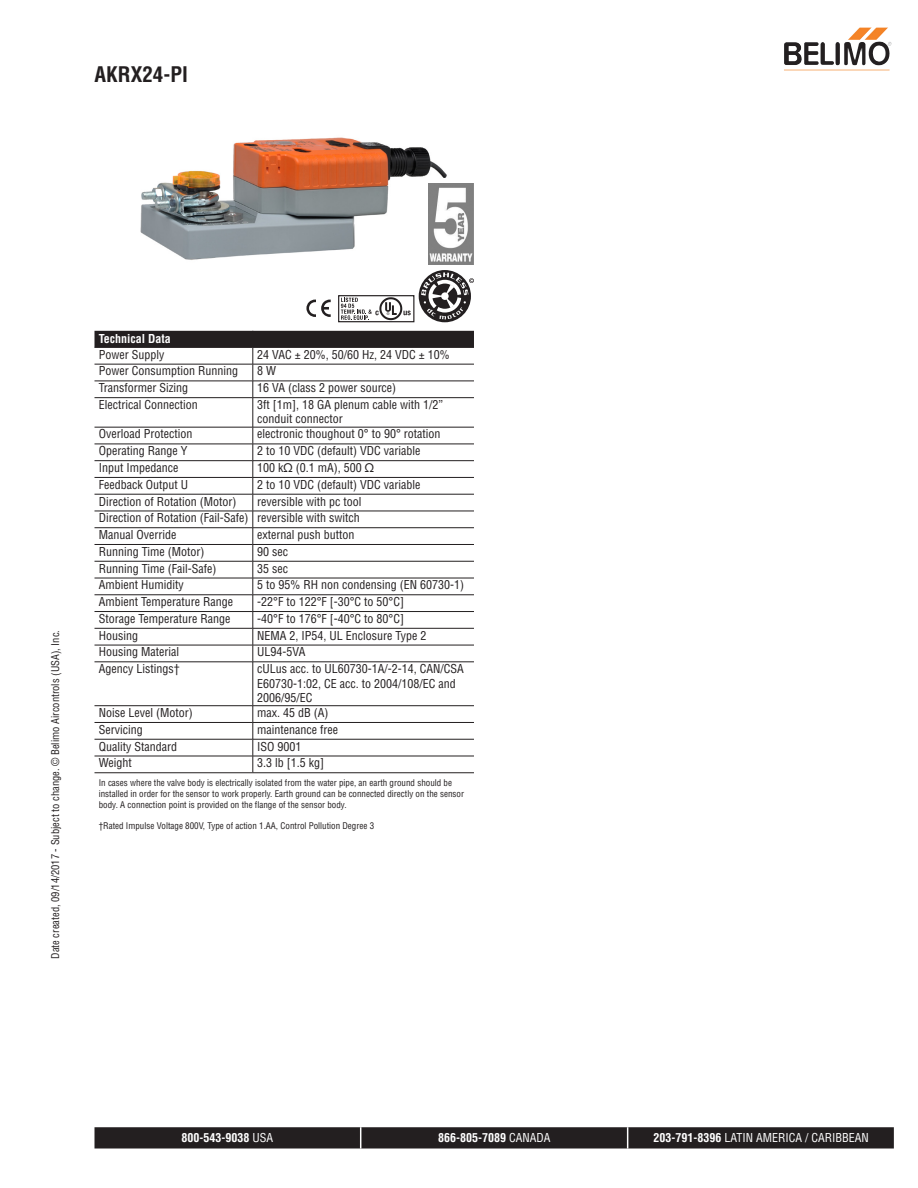
<style>
.page{position:relative;width:918px;height:1188px;background:#fff}
.page>*{position:absolute;margin:0;border:0;box-sizing:border-box;transform-origin:0 0}
.Header_AM{font:700 condensed 21px "Helvetica";color:#231f20}
.Tabletext_AM{font:condensed 12px/14.4px "Helvetica";color:#231f20}
.Footer_AM_center{font:condensed 12px "Helvetica";color:#fff}
.Footer_AM_center-2{font:700 condensed 12px "Helvetica";color:#fff}
.Tableheader_AM{font:700 condensed 12px "Helvetica";color:#fff}
.t1{font:condensed 10.5px "Helvetica";color:#231f20}
.Tabletext_AM-2{font:condensed 9px/10.8px "Helvetica";color:#231f20}
.s1{font-family:"Nimbus Sans BEL";font-stretch:normal}
.s2{font-weight:400}
.s3{font-weight:700}
</style>
<div class="page">
<img style="left:140px;top:137px;width:334px;height:128px">
<img style="left:428px;top:183px;width:46px;height:81px">
<div style="left:338px;top:295px;width:76px;height:27px;border:1px solid #231f20"></div>
<svg style="left:341px;top:297px;width:70px;height:23px"></svg>
<svg style="left:306px;top:300px;width:25px;height:17px"></svg>
<svg style="left:419px;top:270px;width:52px;height:52px"></svg>
<svg style="left:421px;top:272px;width:53px;height:47px"></svg>
<svg style="left:94px;top:331px;width:380px;height:331px"></svg>
<hr style="left:253px;top:662px;width:1px;height:44px;background:#231f20">
<svg style="left:253px;top:706px;width:1px;height:67px"></svg>
<hr style="left:94px;top:347px;width:159px;height:1px;background:#231f20">
<hr style="left:253px;top:347px;width:221px;height:1px;background:#231f20">
<hr style="left:94px;top:364px;width:159px;height:1px;background:#231f20">
<hr style="left:253px;top:364px;width:221px;height:1px;background:#231f20">
<hr style="left:94px;top:381px;width:159px;height:1px;background:#231f20">
<hr style="left:253px;top:381px;width:221px;height:1px;background:#231f20">
<hr style="left:94px;top:397px;width:159px;height:1px;background:#231f20">
<hr style="left:253px;top:397px;width:221px;height:1px;background:#231f20">
<hr style="left:94px;top:427px;width:159px;height:1px;background:#231f20">
<hr style="left:253px;top:427px;width:221px;height:1px;background:#231f20">
<hr style="left:94px;top:444px;width:159px;height:1px;background:#231f20">
<hr style="left:253px;top:444px;width:221px;height:1px;background:#231f20">
<hr style="left:94px;top:460px;width:159px;height:1px;background:#231f20">
<hr style="left:253px;top:460px;width:221px;height:1px;background:#231f20">
<hr style="left:94px;top:477px;width:159px;height:1px;background:#231f20">
<hr style="left:253px;top:477px;width:221px;height:1px;background:#231f20">
<hr style="left:94px;top:494px;width:159px;height:1px;background:#231f20">
<hr style="left:253px;top:494px;width:221px;height:1px;background:#231f20">
<hr style="left:94px;top:511px;width:159px;height:1px;background:#231f20">
<hr style="left:253px;top:511px;width:221px;height:1px;background:#231f20">
<hr style="left:94px;top:527px;width:159px;height:1px;background:#231f20">
<hr style="left:253px;top:527px;width:221px;height:1px;background:#231f20">
<hr style="left:94px;top:544px;width:159px;height:1px;background:#231f20">
<hr style="left:253px;top:544px;width:221px;height:1px;background:#231f20">
<hr style="left:94px;top:561px;width:159px;height:1px;background:#231f20">
<hr style="left:253px;top:561px;width:221px;height:1px;background:#231f20">
<hr style="left:94px;top:578px;width:159px;height:1px;background:#231f20">
<hr style="left:253px;top:578px;width:221px;height:1px;background:#231f20">
<hr style="left:94px;top:595px;width:159px;height:1px;background:#231f20">
<hr style="left:253px;top:595px;width:221px;height:1px;background:#231f20">
<hr style="left:94px;top:611px;width:159px;height:1px;background:#231f20">
<hr style="left:253px;top:611px;width:221px;height:1px;background:#231f20">
<hr style="left:94px;top:628px;width:159px;height:1px;background:#231f20">
<hr style="left:253px;top:628px;width:221px;height:1px;background:#231f20">
<hr style="left:94px;top:645px;width:159px;height:1px;background:#231f20">
<hr style="left:253px;top:645px;width:221px;height:1px;background:#231f20">
<hr style="left:94px;top:662px;width:159px;height:1px;background:#231f20">
<hr style="left:253px;top:662px;width:221px;height:1px;background:#231f20">
<hr style="left:94px;top:705px;width:159px;height:1px;background:#231f20">
<hr style="left:253px;top:705px;width:221px;height:1px;background:#231f20">
<hr style="left:94px;top:722px;width:159px;height:1px;background:#231f20">
<hr style="left:253px;top:722px;width:221px;height:1px;background:#231f20">
<hr style="left:94px;top:739px;width:159px;height:1px;background:#231f20">
<hr style="left:253px;top:739px;width:221px;height:1px;background:#231f20">
<hr style="left:94px;top:756px;width:159px;height:1px;background:#231f20">
<hr style="left:253px;top:756px;width:221px;height:1px;background:#231f20">
<hr style="left:94px;top:773px;width:159px;height:1px;background:#231f20">
<hr style="left:253px;top:773px;width:221px;height:1px;background:#231f20">
<img style="left:847px;top:27px;width:41px;height:35px">
<svg style="left:94px;top:1127px;width:800px;height:22px;background:#2a2728"></svg>
<p class="Header_AM" style="left:94px;top:61px;width:95px">AKRX24-PI</p>
<p class="t1" style="left:49px;top:959px;width:330px;rotate:-90deg">Date created, 09/14/2017 - Subject to change. © Belimo Aircontrols (USA), Inc.</p>
<p class="Tableheader_AM" style="left:99px;top:332px;width:74px">Technical Data</p>
<p class="Tabletext_AM" style="left:99px;top:347px;width:67px">Power Supply</p>
<p class="Tabletext_AM" style="left:257px;top:347px;width:194px">24 VAC ± 20%, 50/60 Hz, 24 VDC ± 10%</p>
<p class="Tabletext_AM" style="left:99px;top:364px;width:141px">Power Consumption Running</p>
<p class="Tabletext_AM" style="left:257px;top:364px;width:20px">8 W</p>
<p class="Tabletext_AM" style="left:99px;top:381px;width:91px">Transformer Sizing</p>
<p class="Tabletext_AM" style="left:257px;top:381px;width:140px">16 VA (class 2 power source)</p>
<p class="Tabletext_AM" style="left:99px;top:397px;width:100px">Electrical Connection</p>
<p class="Tabletext_AM" style="left:257px;top:397px;width:187px">3ft [1m], 18 GA plenum cable with 1/2” conduit connector</p>
<p class="Tabletext_AM" style="left:99px;top:427px;width:95px">Overload Protection</p>
<p class="Tabletext_AM" style="left:257px;top:427px;width:185px">electronic thoughout 0° to 90° rotation</p>
<p class="Tabletext_AM" style="left:99px;top:444px;width:90px">Operating Range Y</p>
<p class="Tabletext_AM" style="left:257px;top:444px;width:165px">2 to 10 VDC (default) VDC variable</p>
<p class="Tabletext_AM" style="left:99px;top:460px;width:81px">Input Impedance</p>
<p class="Tabletext_AM" style="left:257px;top:460px;width:118px">100 k<span class="s1">Ω</span> (0.1 mA), 500 <span class="s1">Ω</span></p>
<p class="Tabletext_AM" style="left:99px;top:477px;width:91px">Feedback Output U</p>
<p class="Tabletext_AM" style="left:257px;top:477px;width:165px">2 to 10 VDC (default) VDC variable</p>
<p class="Tabletext_AM" style="left:99px;top:494px;width:139px">Direction of Rotation (Motor)</p>
<p class="Tabletext_AM" style="left:257px;top:494px;width:106px">reversible with pc tool</p>
<p class="Tabletext_AM" style="left:99px;top:511px;width:151px">Direction of Rotation (Fail-Safe)</p>
<p class="Tabletext_AM" style="left:257px;top:511px;width:104px">reversible with switch</p>
<p class="Tabletext_AM" style="left:99px;top:527px;width:79px">Manual Override</p>
<p class="Tabletext_AM" style="left:257px;top:527px;width:99px">external push button</p>
<p class="Tabletext_AM" style="left:99px;top:544px;width:107px">Running Time (Motor)</p>
<p class="Tabletext_AM" style="left:257px;top:544px;width:32px">90 sec</p>
<p class="Tabletext_AM" style="left:99px;top:561px;width:119px">Running Time (Fail-Safe)</p>
<p class="Tabletext_AM" style="left:257px;top:561px;width:32px">35 sec</p>
<p class="Tabletext_AM" style="left:99px;top:578px;width:86px">Ambient Humidity</p>
<p class="Tabletext_AM" style="left:257px;top:578px;width:208px">5 to 95% RH non condensing (EN 60730-1)</p>
<p class="Tabletext_AM" style="left:99px;top:594px;width:136px">Ambient Temperature Range</p>
<p class="Tabletext_AM" style="left:257px;top:594px;width:148px">-22°F to 122°F [-30°C to 50°C]</p>
<p class="Tabletext_AM" style="left:99px;top:611px;width:133px">Storage Temperature Range</p>
<p class="Tabletext_AM" style="left:257px;top:611px;width:148px">-40°F to 176°F [-40°C to 80°C]</p>
<p class="Tabletext_AM" style="left:99px;top:628px;width:41px">Housing</p>
<p class="Tabletext_AM" style="left:257px;top:628px;width:171px">NEMA 2, IP54, UL Enclosure Type 2</p>
<p class="Tabletext_AM" style="left:99px;top:645px;width:82px">Housing Material</p>
<p class="Tabletext_AM" style="left:257px;top:645px;width:50px">UL94-5VA</p>
<p class="Tabletext_AM" style="left:99px;top:661px;width:82px">Agency Listings†</p>
<p class="Tabletext_AM" style="left:257px;top:661px;width:208px">cULus acc. to UL60730-1A/-2-14, CAN/CSA<br>E60730-1:02, CE acc. to 2004/108/EC and<br>2006/95/EC</p>
<p class="Tabletext_AM" style="left:99px;top:705px;width:95px">Noise Level (Motor)</p>
<p class="Tabletext_AM" style="left:257px;top:705px;width:73px">max. 45 dB (A)</p>
<p class="Tabletext_AM" style="left:99px;top:722px;width:46px">Servicing</p>
<p class="Tabletext_AM" style="left:257px;top:722px;width:82px">maintenance free</p>
<p class="Tabletext_AM" style="left:99px;top:739px;width:80px">Quality Standard</p>
<p class="Tabletext_AM" style="left:257px;top:739px;width:46px">ISO 9001</p>
<p class="Tabletext_AM" style="left:99px;top:756px;width:35px">Weight</p>
<p class="Tabletext_AM" style="left:257px;top:756px;width:68px">3.3 lb [1.5 kg]</p>
<p class="Tabletext_AM-2" style="left:99px;top:777px;width:367px">In cases where the valve body is electrically isolated from the water pipe, an earth ground should be installed in order for the sensor to work properly. Earth ground can be connected directly on the sensor body. A connection point is provided on the flange of the sensor body.</p>
<p class="Tabletext_AM-2" style="left:99px;top:821px;width:277px">†Rated Impulse Voltage 800V, Type of action 1.AA, Control Pollution Degree 3</p>
<p class="Footer_AM_center-2" style="left:181px;top:1130px;width:93px">800-543-9038 <span class="s2">USA</span></p>
<p class="Footer_AM_center-2" style="left:438px;top:1130px;width:114px">866-805-7089 <span class="s2">CANADA</span></p>
<p class="Footer_AM_center" style="left:653px;top:1130px;width:217px"><span class="s3">203-791-8396</span> LATIN AMERICA / CARIBBEAN</p>
</div>
